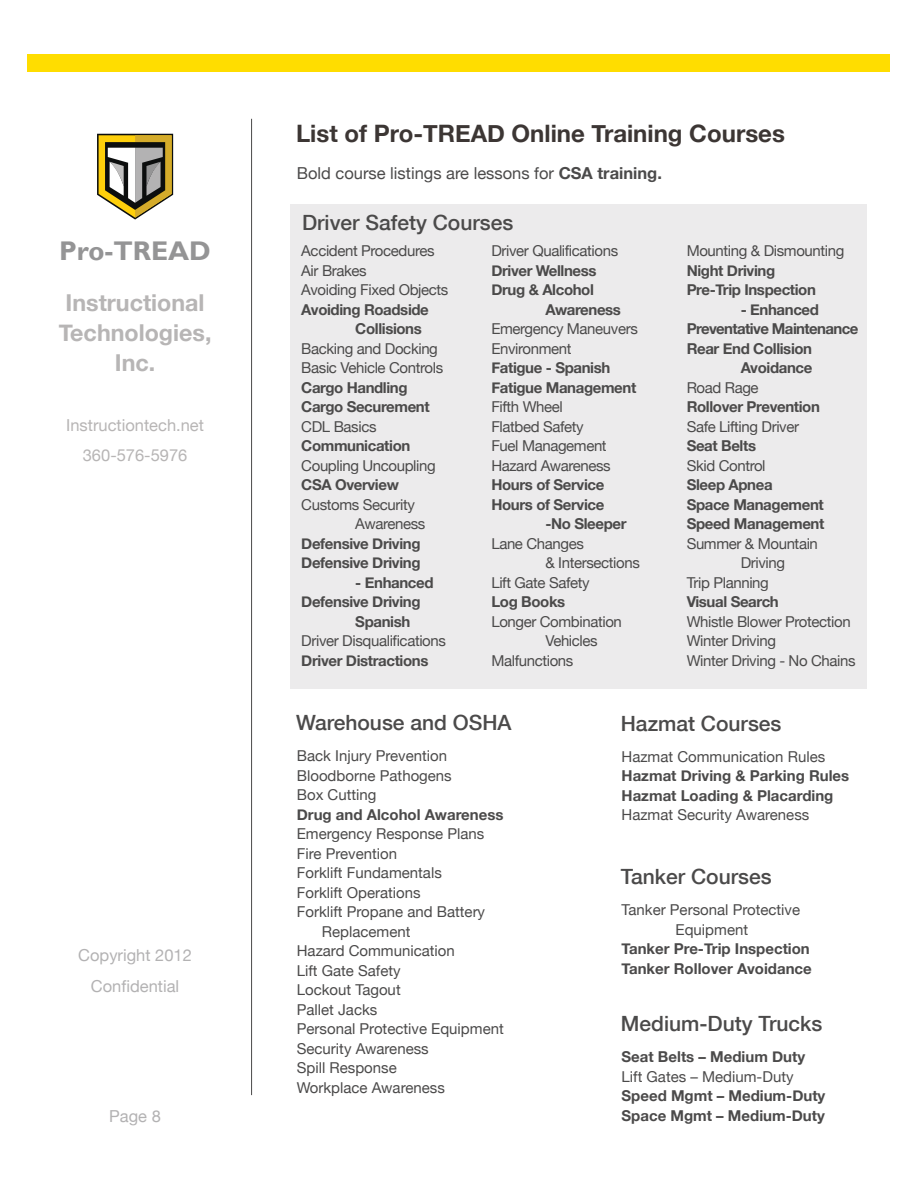
<style>
.page{position:relative;width:918px;height:1188px;background:#fff}
.page>*{position:absolute;margin:0;border:0;box-sizing:border-box;transform-origin:0 0}
.t1{font:700 27px "Gill Sans";color:#949495}
.t2{font:700 24px "Helvetica Neue";color:#3c3634}
.t3{font:700 23.25px/30px "Helvetica Neue";color:#b7b5b5;text-align:center}
.t4{font:500 21px "Helvetica Neue";color:#4b4a4a}
.t5{font:16.5px "Helvetica Neue";color:#4b4a4a}
.t6{font:16.5px/30px "Helvetica Neue";color:#b7b5b5;text-align:center}
.t7{font:16.5px/31.5px "Helvetica Neue";color:#b3b2b3;text-align:center}
.t8{font:15px/19.5px "Helvetica Neue";letter-spacing:-.025em;color:#4b4a4a}
.t9{font:700 15px/19.5px "Helvetica Neue";letter-spacing:-.025em;color:#4b4a4a}
.t10{font:15px/19.5px "Helvetica Neue";color:#4b4a4a}
.t11{font:700 15px/19.5px "Helvetica Neue";color:#4b4a4a}
.s1{font-weight:700}
</style>
<div class="page">
<div style="left:27px;top:54px;width:863px;height:18px;background:#fd0"></div>
<svg style="left:97px;top:134px;width:76px;height:86px"></svg>
<hr style="left:251px;top:119px;width:1px;height:976px;background:#4b4a4a">
<div style="left:291px;top:204px;width:576px;height:485px;background:#ecebec"></div>
<h1 class="t1" style="left:59px;top:234px;width:153px">Pro-TREAD</h1>
<h3 class="t3" style="left:59px;top:289px;width:154px">Instructional<br>Technologies,<br>Inc.</h3>
<p class="t6" style="left:66px;top:411px;width:139px">Instructiontech.net<br>360-576-5976</p>
<p class="t7" style="left:78px;top:940px;width:115px">Copyright 2012<br>Confidential</p>
<p class="t7" style="left:109px;top:1101px;width:53px">Page 8</p>
<h2 class="t2" style="left:296px;top:115px;width:490px">List of Pro-TREAD Online Training Courses</h2>
<p class="t5" style="left:297px;top:161px;width:367px">Bold course listings are lessons for <span class="s1">CSA training.</span></p>
<h3 class="t4" style="left:302px;top:206px;width:213px">Driver Safety Courses</h3>
<p class="t8" style="left:301px;top:242px;width:149px">Accident Procedures<br>Air Brakes<br>Avoiding Fixed Objects</p>
<p class="t9" style="left:355px;top:300px;width:75px;text-indent:-54px">Avoiding Roadside<br>Collisions</p>
<p class="t8" style="left:301px;top:339px;width:143px">Backing and Docking<br>Basic Vehicle Controls</p>
<p class="t9" style="left:301px;top:378px;width:130px">Cargo Handling<br>Cargo Securement</p>
<p class="t8" style="left:301px;top:417px;width:77px">CDL Basics</p>
<p class="t9" style="left:301px;top:436px;width:111px">Communication</p>
<p class="t8" style="left:301px;top:456px;width:136px">Coupling Uncoupling</p>
<p class="t9" style="left:301px;top:475px;width:99px">CSA Overview</p>
<p class="t8" style="left:355px;top:495px;width:72px;text-indent:-54px">Customs Security<br>Awareness</p>
<p class="t9" style="left:301px;top:534px;width:121px">Defensive Driving<br>Defensive Driving</p>
<p class="t9" style="left:355px;top:573px;width:80px">- Enhanced</p>
<p class="t9" style="left:301px;top:592px;width:121px">Defensive Driving</p>
<p class="t9" style="left:355px;top:612px;width:56px">Spanish</p>
<p class="t8" style="left:301px;top:632px;width:146px">Driver Disqualifications</p>
<p class="t9" style="left:301px;top:651px;width:129px">Driver Distractions</p>
<p class="t8" style="left:491px;top:242px;width:128px">Driver Qualifications</p>
<p class="t9" style="left:491px;top:261px;width:107px">Driver Wellness</p>
<p class="t9" style="left:491px;top:280px;width:104px">Drug &amp; Alcohol</p>
<p class="t9" style="left:545px;top:300px;width:77px">Awareness</p>
<p class="t8" style="left:491px;top:320px;width:148px">Emergency Maneuvers<br>Environment</p>
<p class="t9" style="left:491px;top:358px;width:146px">Fatigue - Spanish<br>Fatigue Management</p>
<p class="t8" style="left:491px;top:398px;width:121px">Fifth Wheel<br>Flatbed Safety<br>Fuel Management<br>Hazard Awareness</p>
<p class="t9" style="left:491px;top:475px;width:115px">Hours of Service</p>
<p class="t9" style="left:491px;top:495px;width:115px">Hours of Service</p>
<p class="t9" style="left:545px;top:514px;width:83px">-No Sleeper</p>
<p class="t8" style="left:491px;top:534px;width:94px">Lane Changes</p>
<p class="t8" style="left:545px;top:554px;width:96px">&amp; Intersections</p>
<p class="t8" style="left:491px;top:573px;width:100px">Lift Gate Safety</p>
<p class="t9" style="left:491px;top:592px;width:75px">Log Books</p>
<p class="t8" style="left:491px;top:612px;width:132px">Longer Combination</p>
<p class="t8" style="left:545px;top:632px;width:54px">Vehicles</p>
<p class="t8" style="left:491px;top:651px;width:84px">Malfunctions</p>
<p class="t8" style="left:687px;top:242px;width:159px">Mounting &amp; Dismounting</p>
<p class="t9" style="left:687px;top:261px;width:131px">Night Driving<br>Pre-Trip Inspection</p>
<p class="t9" style="left:741px;top:300px;width:80px">- Enhanced</p>
<p class="t9" style="left:687px;top:319px;width:173px">Preventative Maintenance</p>
<p class="t9" style="left:687px;top:339px;width:127px">Rear End Collision</p>
<p class="t9" style="left:741px;top:358px;width:73px">Avoidance</p>
<p class="t8" style="left:687px;top:378px;width:73px">Road Rage</p>
<p class="t9" style="left:687px;top:397px;width:135px">Rollover Prevention</p>
<p class="t8" style="left:687px;top:417px;width:114px">Safe Lifting Driver</p>
<p class="t9" style="left:687px;top:436px;width:71px">Seat Belts</p>
<p class="t8" style="left:687px;top:456px;width:80px">Skid Control</p>
<p class="t9" style="left:687px;top:475px;width:139px">Sleep Apnea<br>Space Management<br>Speed Management</p>
<p class="t8" style="left:687px;top:534px;width:133px">Summer &amp; Mountain</p>
<p class="t8" style="left:741px;top:554px;width:46px">Driving</p>
<p class="t8" style="left:687px;top:573px;width:84px">Trip Planning</p>
<p class="t9" style="left:687px;top:592px;width:94px">Visual Search</p>
<p class="t8" style="left:687px;top:612px;width:170px">Whistle Blower Protection<br>Winter Driving<br>Winter Driving - No Chains</p>
<h3 class="t4" style="left:296px;top:706px;width:217px">Warehouse and OSHA</h3>
<p class="t10" style="left:297px;top:747px;width:157px">Back Injury Prevention<br>Bloodborne Pathogens<br>Box Cutting</p>
<p class="t11" style="left:297px;top:805px;width:208px">Drug and Alcohol Awareness</p>
<p class="t10" style="left:297px;top:825px;width:189px">Emergency Response Plans</p>
<p class="t10" style="left:297px;top:845px;width:102px">Fire Prevention</p>
<p class="t10" style="left:297px;top:864px;width:147px">Forklift Fundamentals</p>
<p class="t10" style="left:297px;top:884px;width:125px">Forklift Operations</p>
<p class="t10" style="left:297px;top:903px;width:190px">Forklift Propane and Battery</p>
<p class="t10" style="left:322px;top:923px;width:90px">Replacement</p>
<p class="t10" style="left:297px;top:942px;width:160px">Hazard Communication</p>
<p class="t10" style="left:297px;top:962px;width:105px">Lift Gate Safety</p>
<p class="t10" style="left:297px;top:981px;width:105px">Lockout Tagout</p>
<p class="t10" style="left:297px;top:1001px;width:82px">Pallet Jacks</p>
<p class="t10" style="left:297px;top:1020px;width:208px">Personal Protective Equipment</p>
<p class="t10" style="left:297px;top:1040px;width:133px">Security Awareness</p>
<p class="t10" style="left:297px;top:1059px;width:102px">Spill Response</p>
<p class="t10" style="left:297px;top:1079px;width:150px">Workplace Awareness</p>
<h3 class="t4" style="left:621px;top:706px;width:162px">Hazmat Courses</h3>
<p class="t10" style="left:622px;top:747px;width:205px">Hazmat Communication Rules</p>
<p class="t11" style="left:622px;top:766px;width:229px">Hazmat Driving &amp; Parking Rules<br>Hazmat Loading &amp; Placarding</p>
<p class="t10" style="left:622px;top:806px;width:189px">Hazmat Security Awareness</p>
<h3 class="t4" style="left:621px;top:860px;width:152px">Tanker Courses</h3>
<p class="t10" style="left:622px;top:901px;width:180px;text-align:center">Tanker Personal Protective<br>Equipment</p>
<p class="t11" style="left:622px;top:939px;width:192px">Tanker Pre-Trip Inspection<br>Tanker Rollover Avoidance</p>
<h3 class="t4" style="left:621px;top:1006px;width:203px">Medium-Duty Trucks</h3>
<p class="t11" style="left:622px;top:1047px;width:185px">Seat Belts – Medium Duty</p>
<p class="t10" style="left:622px;top:1067px;width:174px">Lift Gates – Medium-Duty</p>
<p class="t11" style="left:622px;top:1086px;width:205px">Speed Mgmt – Medium-Duty<br>Space Mgmt – Medium-Duty</p>
</div>
